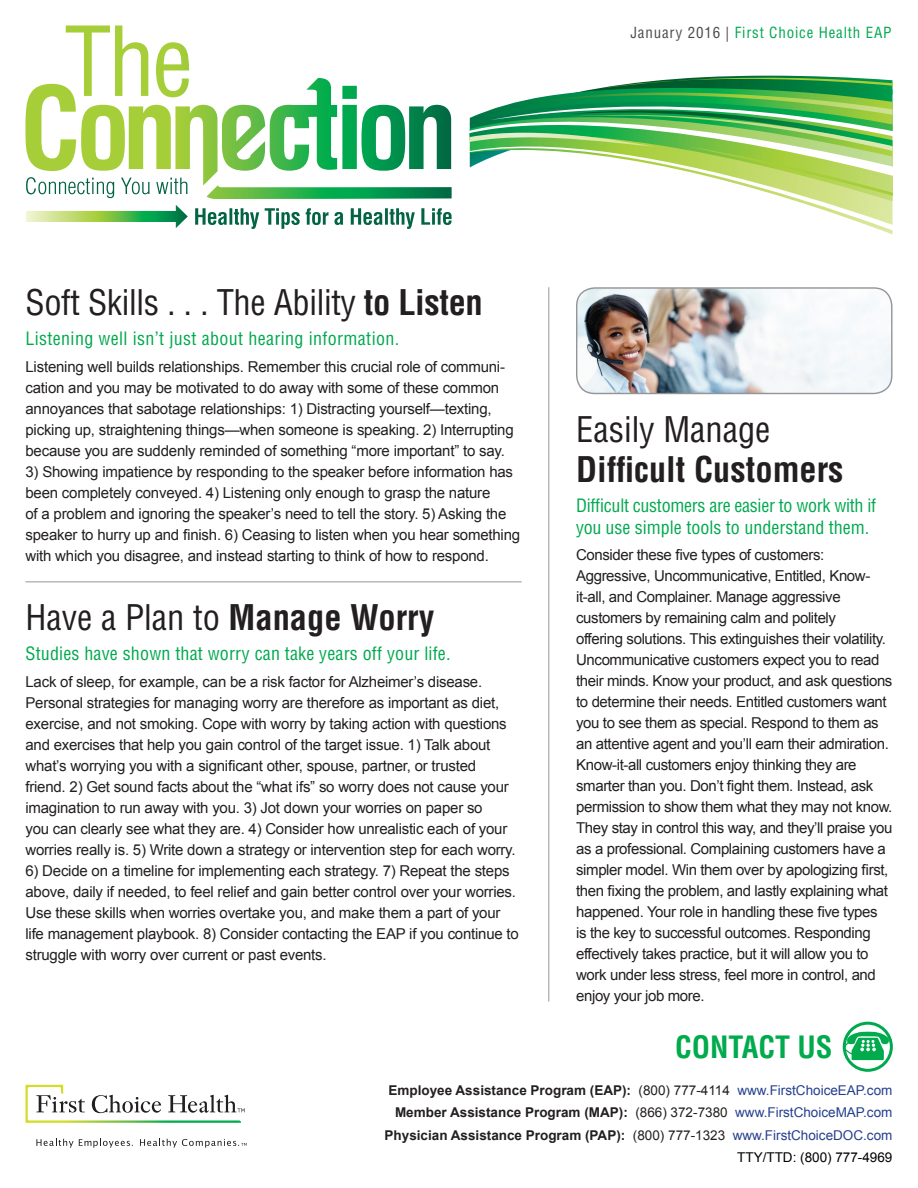
<style>
.page{position:relative;width:918px;height:1188px;background:#fff}
.page>*{position:absolute;margin:0;border:0;box-sizing:border-box;transform-origin:0 0}
.t1{font:condensed 34.5px "Helvetica";color:#231f20}
.t2{font:700 condensed 34.5px "Helvetica";color:#231f20}
.t3{font:700 condensed 30px "Helvetica";color:#00ab4d}
.t4{font:condensed 18px "Helvetica";letter-spacing:.01em;color:#00a94e}
.t5{font:condensed 18px/21px "Helvetica";letter-spacing:-.015em;color:#00a94e}
.t6{font:15px/21px "Arial";letter-spacing:-.015em;color:#231f20}
.t7{font:condensed 15px "Helvetica";letter-spacing:.055em;color:#00a94e}
.t8{font:700 13.5px/22.5px "Arial";color:#231f20;text-align:right}
.s1{color:#4b4c4d}
.s2{font-weight:700}
.s3{font-weight:400}
.s4{font-weight:400;color:#253f8e}
.s5{font-weight:400;color:#000}
</style>
<div class="page">
<svg style="left:470px;top:75px;width:422px;height:159px"></svg>
<svg style="left:26px;top:177px;width:161px;height:21px"></svg>
<svg style="left:26px;top:26px;width:425px;height:145px"></svg>
<svg style="left:26px;top:205px;width:162px;height:23px"></svg>
<svg style="left:26px;top:1085px;width:219px;height:38px"></svg>
<svg style="left:36px;top:1139px;width:97px;height:9px"></svg>
<svg style="left:140px;top:1139px;width:107px;height:9px"></svg>
<hr style="left:548px;top:287px;width:1px;height:714px;background:#939598">
<svg style="left:844px;top:1032px;width:45px;height:28px"></svg>
<div style="left:843px;top:1022px;width:50px;height:50px;border:3px solid #00a94e;border-radius:50%"></div>
<hr style="left:26px;top:581px;width:496px;height:1px;background:#939598">
<img style="left:577px;top:289px;width:314px;height:104px">
<div style="left:576px;top:287px;width:317px;height:107px;border:1px solid #939598;border-radius:18px"></div>
<p class="t7" style="left:631px;top:23px;width:263px"><span class="s1">January 2016 |</span> First Choice Health EAP</p>
<h1 class="t1" style="left:26px;top:281px;width:459px">Soft Skills . . . The Ability <span class="s2">to Listen</span></h1>
<p class="t4" style="left:26px;top:327px;width:375px">Listening well isn’t just about hearing information.</p>
<p class="t6" style="left:26px;top:356px;width:490px">Listening well builds relationships. Remember this crucial role of communi&shy;cation and you may be motivated to do away with some of these common annoyances that sabotage relationships: 1) Distracting yourself—texting, picking up, straightening things—when someone is speaking. 2) Interrupting because you are suddenly reminded of something “more important” to say.</p>
<p class="t6" style="left:26px;top:461px;width:496px">3) Showing impatience by responding to the speaker before information has been completely conveyed. 4) Listening only enough to grasp the nature<br>of a problem and ignoring the speaker’s need to tell the story. 5) Asking the speaker to hurry up and finish. 6) Ceasing to listen when you hear something with which you disagree, and instead starting to think of how to respond.</p>
<h1 class="t1" style="left:26px;top:596px;width:411px">Have a Plan to <span class="s2">Manage Worry</span></h1>
<p class="t4" style="left:26px;top:643px;width:427px">Studies have shown that worry can take years off your life.</p>
<p class="t6" style="left:26px;top:672px;width:492px">Lack of sleep, for example, can be a risk factor for Alzheimer’s disease.<br>Personal strategies for managing worry are therefore as important as diet, exercise, and not smoking. Cope with worry by taking action with questions and exercises that help you gain control of the target issue. 1) Talk about what’s worrying you with a significant other, spouse, partner, or trusted friend. 2) Get sound facts about the “what ifs” so worry does not cause your imagination to run away with you. 3) Jot down your worries on paper so<br>you can clearly see what they are. 4) Consider how unrealistic each of your worries really is. 5) Write down a strategy or intervention step for each worry.</p>
<p class="t6" style="left:26px;top:861px;width:495px">6) Decide on a timeline for implementing each strategy. 7) Repeat the steps above, daily if needed, to feel relief and gain better control over your worries.<br>Use these skills when worries overtake you, and make them a part of your life management playbook. 8) Consider contacting the EAP if you continue to struggle with worry over current or past events.</p>
<h1 class="t1" style="left:576px;top:408px;width:196px">Easily Manage</h1>
<h1 class="t2" style="left:576px;top:448px;width:269px">Difficult Customers</h1>
<p class="t5" style="left:576px;top:495px;width:301px">Difficult customers are easier to work with if you use simple tools to understand them.</p>
<p class="t6" style="left:576px;top:545px;width:318px">Consider these five types of customers:<br>Aggressive, Uncommunicative, Entitled, Know&shy;it-all, and Complainer. Manage aggressive customers by remaining calm and politely<br>offering solutions. This extinguishes their volatility.<br>Uncommunicative customers expect you to read their minds. Know your product, and ask questions to determine their needs. Entitled customers want you to see them as special. Respond to them as an attentive agent and you’ll earn their admiration.<br>Know-it-all customers enjoy thinking they are smarter than you. Don’t fight them. Instead, ask permission to show them what they may not know.<br>They stay in control this way, and they’ll praise you as a professional. Complaining customers have a simpler model. Win them over by apologizing first, then fixing the problem, and lastly explaining what happened. Your role in handling these five types<br>is the key to successful outcomes. Responding effectively takes practice, but it will allow you to work under less stress, feel more in control, and enjoy your job more.</p>
<h2 class="t3" style="left:675px;top:1029px;width:159px">CONTACT US</h2>
<p class="t8" style="left:385px;top:1079px;width:509px">Employee Assistance Program (EAP): <span class="s3">(800) 777-4114</span> <span class="s4">www.FirstChoiceEAP.com </span>Member Assistance Program (MAP): <span class="s3">(866) 372-7380</span> <span class="s4">www.FirstChoiceMAP.com </span>Physician Assistance Program (PAP): <span class="s3">(800) 777-1323</span> <span class="s4">www.FirstChoiceDOC.com </span><span class="s5">TTY/TTD: (800) 777-4969</span></p>
</div>
